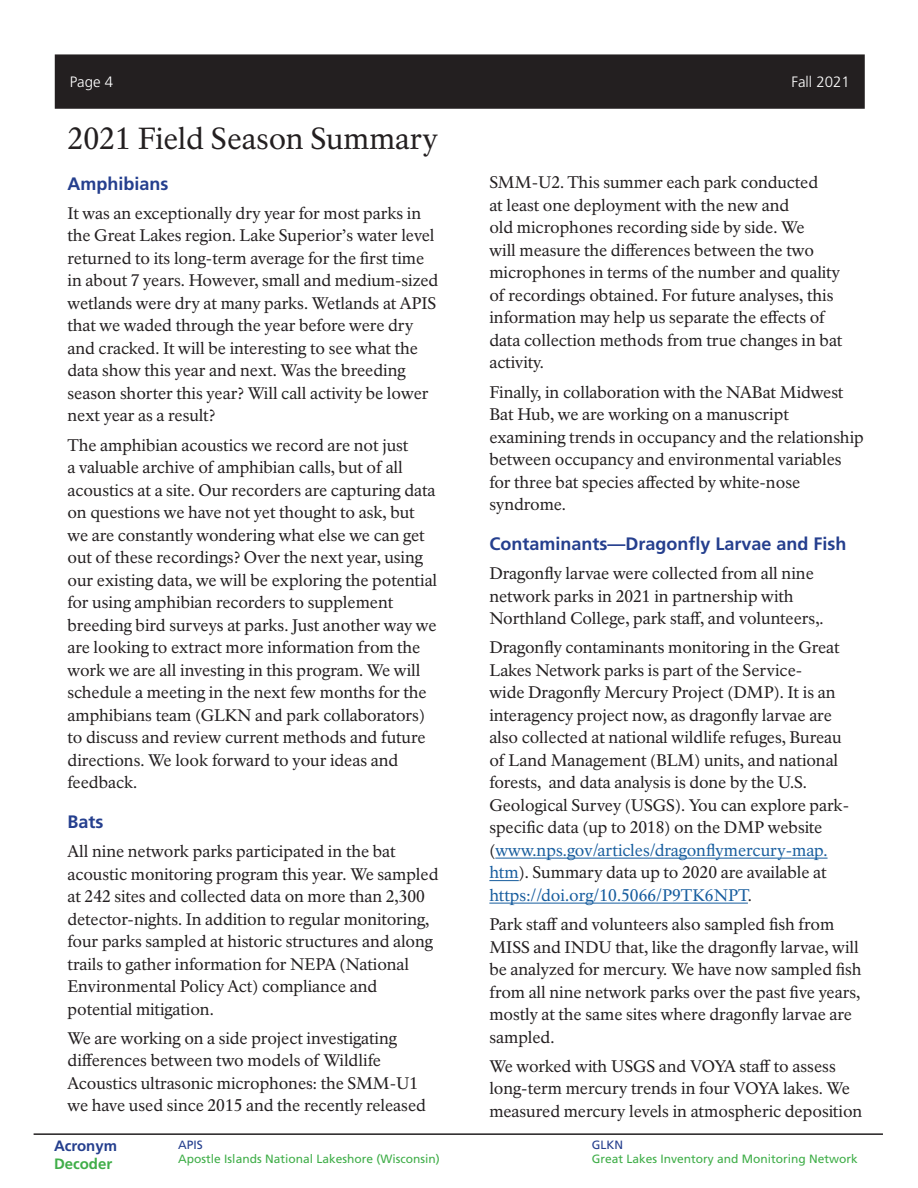
<style>
.page{position:relative;width:918px;height:1188px;background:#fff}
.page>*{position:absolute;margin:0;border:0;box-sizing:border-box;transform-origin:0 0}
.Article_Title{font:30px "NPS Rawlinson OT";color:#231f20}
.Article_Header1{font:700 18px "Frutiger LT Std";color:#253f8e}
.Newsletter_Body_Text{font:16.5px/22.5px "NPS Rawlinson OT";letter-spacing:-.005em;color:#231f20}
.t1{font:300 15px "Frutiger LT Std";color:#fff}
.t2{font:700 15px "Frutiger LT Std";color:#253f8e}
.t3{font:700 15px "Frutiger LT Std";color:#40ae49}
.t4{font:12px "Frutiger LT Std";color:#40ae49}
.t5{font:12px "Frutiger LT Std";color:#253f8e}
.s1{color:#175d9e}
</style>
<div class="page">
<hr style="left:34px;top:1133px;width:849px;height:2px;background:#231f20">
<div style="left:56px;top:55px;width:808px;height:53px;background:#231f20"></div>
<div style="left:55px;top:54px;width:810px;height:55px;border:2px solid #231f20"></div>
<hr style="left:495px;top:858px;width:333px;height:1px;background:#175d9e">
<hr style="left:489px;top:880px;width:30px;height:1px;background:#175d9e">
<hr style="left:489px;top:903px;width:259px;height:1px;background:#175d9e">
<p class="t1" style="left:70px;top:74px;width:45px">Page 4</p>
<p class="t1" style="left:791px;top:74px;width:60px">Fall 2021</p>
<p class="Article_Title" style="left:68px;top:120px;width:372px">2021 Field Season Summary</p>
<h1 class="Article_Header1" style="left:68px;top:173px;width:102px">Amphibians</h1>
<p class="Newsletter_Body_Text" style="left:68px;top:202px;width:372px">It was an exceptionally dry year for most parks in the Great Lakes region. Lake Superior’s water level returned to its long-term average for the first time in about 7 years. However, small and medium-sized wetlands were dry at many parks. Wetlands at APIS that we waded through the year before were dry and cracked. It will be interesting to see what the data show this year and next. Was the breeding season shorter this year? Will call activity be lower next year as a result?</p>
<p class="Newsletter_Body_Text" style="left:68px;top:434px;width:371px">The amphibian acoustics we record are not just<br>a valuable archive of amphibian calls, but of all acoustics at a site. Our recorders are capturing data on questions we have not yet thought to ask, but we are constantly wondering what else we can get out of these recordings? Over the next year, using our existing data, we will be exploring the potential for using amphibian recorders to supplement breeding bird surveys at parks. Just another way we are looking to extract more information from the work we are all investing in this program. We will schedule a meeting in the next few months for the amphibians team (GLKN and park collaborators) to discuss and review current methods and future directions. We look forward to your ideas and feedback.</p>
<h1 class="Article_Header1" style="left:68px;top:811px;width:37px">Bats</h1>
<p class="Newsletter_Body_Text" style="left:68px;top:840px;width:373px">All nine network parks participated in the bat acoustic monitoring program this year. We sampled at 242 sites and collected data on more than 2,300 detector-nights. In addition to regular monitoring, four parks sampled at historic structures and along trails to gather information for NEPA (National Environmental Policy Act) compliance and potential mitigation.</p>
<p class="Newsletter_Body_Text" style="left:68px;top:1027px;width:360px">We are working on a side project investigating differences between two models of Wildlife Acoustics ultrasonic microphones: the SMM-U1 we have used since 2015 and the recently released</p>
<p class="Newsletter_Body_Text" style="left:489px;top:172px;width:355px">SMM-U2. This summer each park conducted<br>at least one deployment with the new and<br>old microphones recording side by side. We<br>will measure the differences between the two microphones in terms of the number and quality of recordings obtained. For future analyses, this information may help us separate the effects of data collection methods from true changes in bat activity.</p>
<p class="Newsletter_Body_Text" style="left:489px;top:381px;width:376px">Finally, in collaboration with the NABat Midwest Bat Hub, we are working on a manuscript examining trends in occupancy and the relationship between occupancy and environmental variables for three bat species affected by white-nose syndrome.</p>
<h1 class="Article_Header1" style="left:489px;top:533px;width:359px">Contaminants—Dragonfly Larvae and Fish</h1>
<p class="Newsletter_Body_Text" style="left:489px;top:562px;width:336px">Dragonfly larvae were collected from all nine network parks in 2021 in partnership with<br>Northland College, park staff, and volunteers,.</p>
<p class="Newsletter_Body_Text" style="left:489px;top:637px;width:361px">Dragonfly contaminants monitoring in the Great Lakes Network parks is part of the Service-<br>wide Dragonfly Mercury Project (DMP). It is an interagency project now, as dragonfly larvae are also collected at national wildlife refuges, Bureau of Land Management (BLM) units, and national forests, and data analysis is done by the U.S.<br>Geological Survey (USGS). You can explore park&shy;specific data (up to 2018) on the DMP website (<span class="s1">www.nps.gov/articles/dragonflymercury-map. htm</span>). Summary data up to 2020 are available at <span class="s1">https://doi.org/10.5066/P9TK6NPT</span>.</p>
<p class="Newsletter_Body_Text" style="left:489px;top:913px;width:374px">Park staff and volunteers also sampled fish from MISS and INDU that, like the dragonfly larvae, will be analyzed for mercury. We have now sampled fish from all nine network parks over the past five years, mostly at the same sites where dragonfly larvae are sampled.</p>
<p class="Newsletter_Body_Text" style="left:489px;top:1055px;width:374px">We worked with USGS and VOYA staff to assess long-term mercury trends in four VOYA lakes. We measured mercury levels in atmospheric deposition</p>
<p class="t2" style="left:54px;top:1137px;width:65px">Acronym</p>
<p class="t3" style="left:54px;top:1155px;width:60px">Decoder</p>
<p class="t5" style="left:178px;top:1137px;width:26px">APIS</p>
<p class="t4" style="left:178px;top:1152px;width:263px">Apostle Islands National Lakeshore (Wisconsin)</p>
<p class="t5" style="left:592px;top:1137px;width:33px">GLKN</p>
<p class="t4" style="left:592px;top:1152px;width:268px">Great Lakes Inventory and Monitoring Network</p>
</div>
